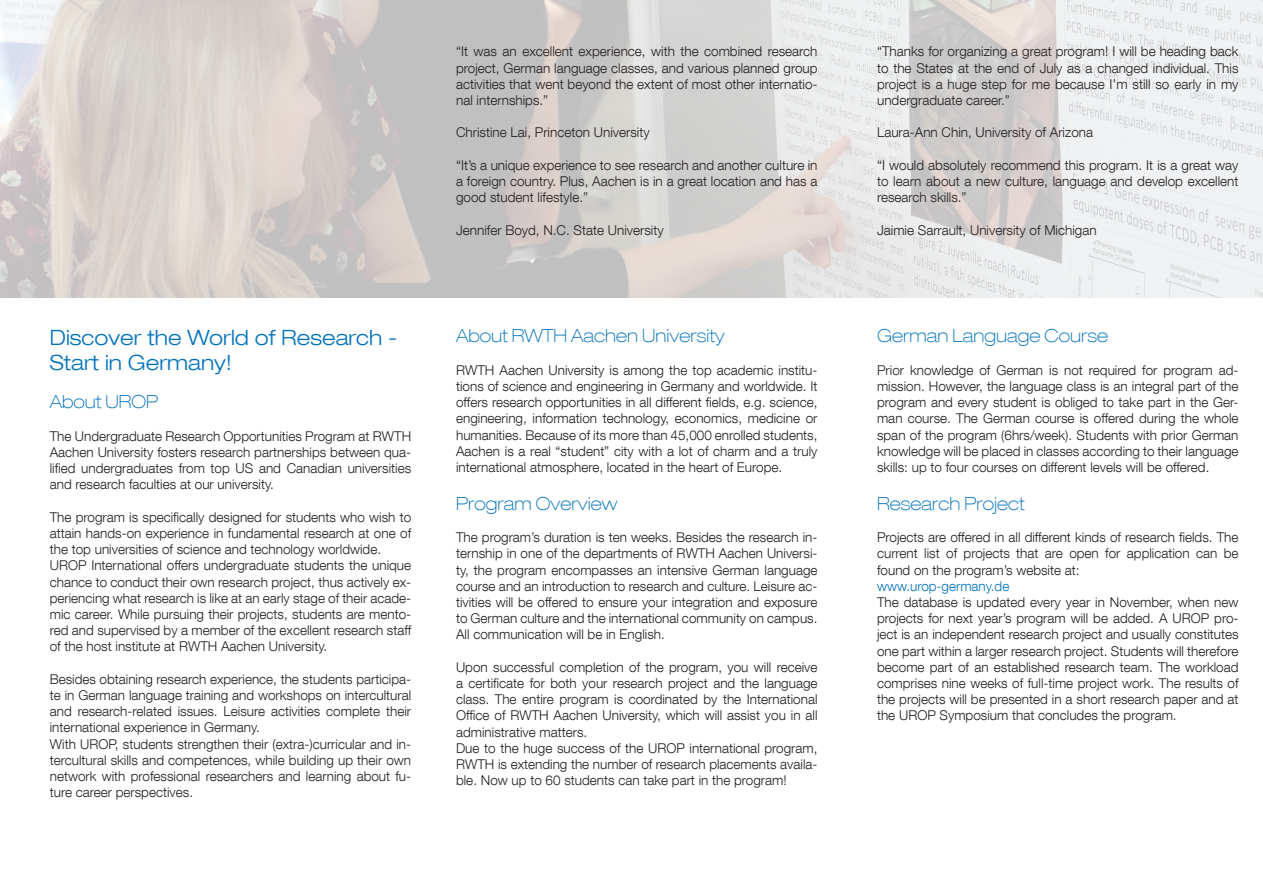
<style>
.page{position:relative;width:1263px;height:893px;background:#fff}
.page>*{position:absolute;margin:0;border:0;box-sizing:border-box;transform-origin:0 0}
.t1{font:300 expanded 21px "Helvetica Neue LT Com";color:#0072bc}
.t2{font:100 expanded 18px "Helvetica Neue LT Com";color:#0072bc}
.t3{font:300 13.5px/16.2px "Helvetica Neue LT Com";color:#231f20;text-align:justify}
.t4{font:300 13.5px "Helvetica Neue LT Com";color:#0072bc}
</style>
<div class="page">
<img style="left:0;top:0;width:1263px;height:298px">
<p class="t1" style="left:50px;top:324px;width:349px">Discover the World of Research -</p>
<p class="t1" style="left:50px;top:349px;width:184px">Start in Germany!</p>
<p class="t2" style="left:50px;top:391px;width:110px">About UROP</p>
<p class="t3" style="left:50px;top:428px;width:363px">The Undergraduate Research Opportunities Program at RWTH Aachen University fosters research partnerships between qua&shy;lified undergraduates from top US and Canadian universities and research faculties at our university.</p>
<p class="t3" style="left:50px;top:509px;width:363px">The program is specifically designed for students who wish to attain hands-on experience in fundamental research at one of the top universities of science and technology worldwide.</p>
<p class="t3" style="left:50px;top:557px;width:363px">UROP International offers undergraduate students the unique chance to conduct their own research project, thus actively ex&shy;periencing what research is like at an early stage of their acade&shy;mic career. While pursuing their projects, students are mento&shy;red and supervised by a member of the excellent research staff of the host institute at RWTH Aachen University.</p>
<p class="t3" style="left:50px;top:671px;width:363px">Besides obtaining research experience, the students participa&shy;te in German language training and workshops on intercultural and research-related issues. Leisure activities complete their international experience in Germany.</p>
<p class="t3" style="left:50px;top:735px;width:363px">With UROP, students strengthen their (extra-)curricular and in&shy;tercultural skills and competences, while building up their own network with professional researchers and learning about fu&shy;ture career perspectives.</p>
<p class="t3" style="left:456px;top:43px;width:363px">“It was an excellent experience, with the combined research project, German language classes, and various planned group activities that went beyond the extent of most other internatio&shy;nal internships.”</p>
<p class="t3" style="left:456px;top:124px;width:195px">Christine Lai, Princeton University</p>
<p class="t3" style="left:456px;top:157px;width:363px">“It’s a unique experience to see research and another culture in a foreign country. Plus, Aachen is in a great location and has a good student lifestyle.”</p>
<p class="t3" style="left:456px;top:221px;width:209px">Jennifer Boyd, N.C. State University</p>
<p class="t2" style="left:456px;top:325px;width:270px">About RWTH Aachen University</p>
<p class="t3" style="left:456px;top:362px;width:363px">RWTH Aachen University is among the top academic institu&shy;tions of science and engineering in Germany and worldwide. It offers research opportunities in all different fields, e.g. science, engineering, information technology, economics, medicine or humanities. Because of its more than 45,000 enrolled students, Aachen is a real “student” city with a lot of charm and a truly international atmosphere, located in the heart of Europe.</p>
<p class="t2" style="left:456px;top:492px;width:163px">Program Overview</p>
<p class="t3" style="left:456px;top:529px;width:363px">The program’s duration is ten weeks. Besides the research in&shy;ternship in one of the departments of RWTH Aachen Universi&shy;ty, the program encompasses an intensive German language course and an introduction to research and culture. Leisure ac&shy;tivities will be offered to ensure your integration and exposure to German culture and the international community on campus.</p>
<p class="t3" style="left:456px;top:626px;width:210px">All communication will be in English.</p>
<p class="t3" style="left:456px;top:659px;width:363px">Upon successful completion of the program, you will receive a certificate for both your research project and the language class. The entire program is coordinated by the International Office of RWTH Aachen University, which will assist you in all administrative matters.</p>
<p class="t3" style="left:456px;top:740px;width:363px">Due to the huge success of the UROP international program, RWTH is extending the number of research placements availa&shy;ble. Now up to 60 students can take part in the program!</p>
<p class="t3" style="left:877px;top:43px;width:363px">“Thanks for organizing a great program! I will be heading back to the States at the end of July as a changed individual. This project is a huge step for me because I’m still so early in my undergraduate career.”</p>
<p class="t3" style="left:877px;top:124px;width:218px">Laura-Ann Chin, University of Arizona</p>
<p class="t3" style="left:877px;top:157px;width:363px">“I would absolutely recommend this program. It is a great way to learn about a new culture, language and develop excellent research skills.”</p>
<p class="t3" style="left:877px;top:221px;width:221px">Jaimie Sarrault, University of Michigan</p>
<p class="t2" style="left:877px;top:325px;width:233px">German Language Course</p>
<p class="t3" style="left:877px;top:362px;width:363px">Prior knowledge of German is not required for program ad&shy;mission. However, the language class is an integral part of the program and every student is obliged to take part in the Ger&shy;man course. The German course is offered during the whole span of the program (6hrs/week). Students with prior German knowledge will be placed in classes according to their language skills: up to four courses on different levels will be offered.</p>
<p class="t2" style="left:877px;top:492px;width:149px">Research Project</p>
<p class="t3" style="left:877px;top:529px;width:363px">Projects are offered in all different kinds of research fields. The current list of projects that are open for application can be found on the program’s website at:</p>
<p class="t4" style="left:877px;top:578px;width:134px">www.urop-germany.de</p>
<p class="t3" style="left:877px;top:594px;width:363px">The database is updated every year in November, when new projects for next year’s program will be added. A UROP pro&shy;ject is an independent research project and usually constitutes one part within a larger research project. Students will therefore become part of an established research team. The workload comprises nine weeks of full-time project work. The results of the projects will be presented in a short research paper and at the UROP Symposium that concludes the program.</p>
</div>
